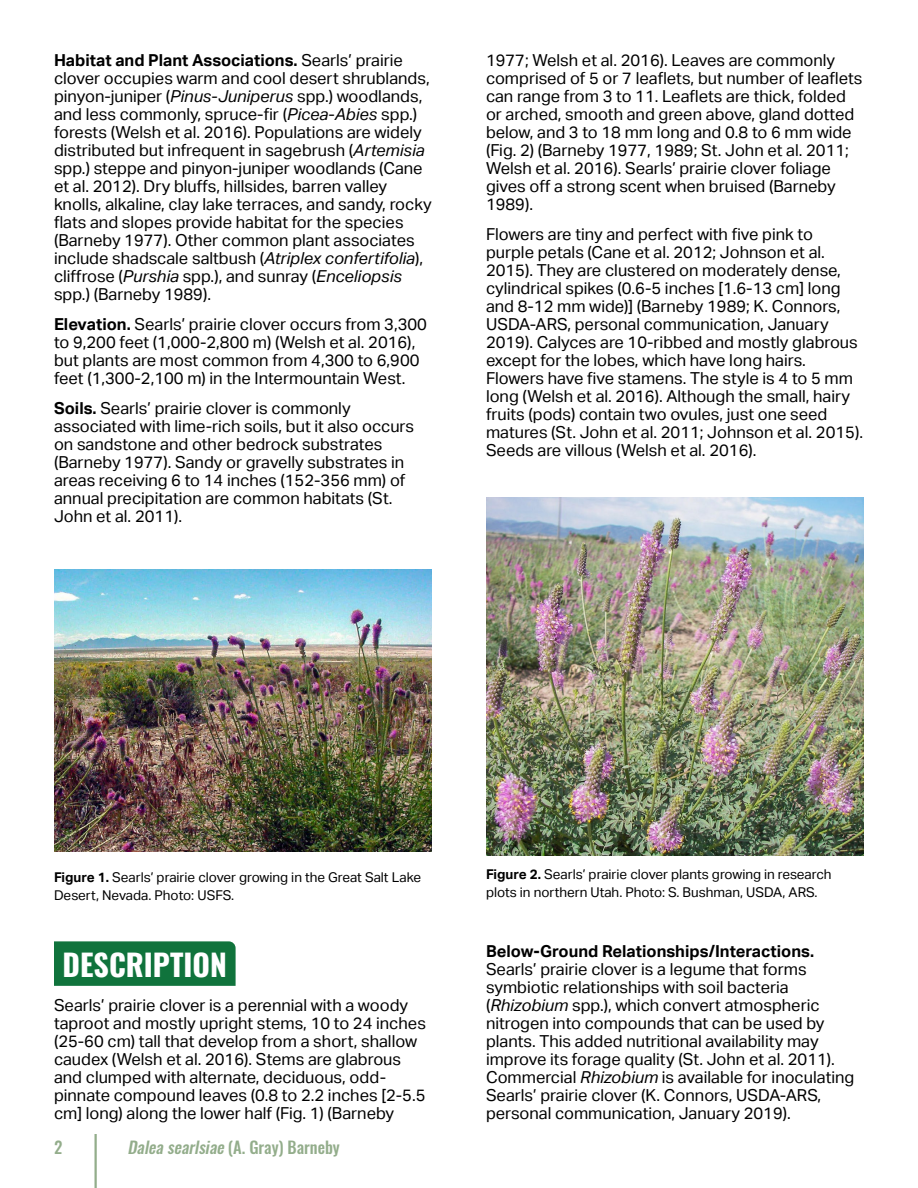
<style>
.page{position:relative;width:918px;height:1188px;background:#fff}
.page>*{position:absolute;margin:0;border:0;box-sizing:border-box;transform-origin:0 0}
.GREEN{font:700 30px "Oswald";color:#fff}
.t1{font:16.5px/18px "Aktiv Grotesk";color:#000}
.t2{font:500 16.5px "Oswald";color:#93ad8b}
.t3{font:13.5px/18px "Aktiv Grotesk";color:#000}
.s1{font-weight:700}
.s2{font-style:italic}
</style>
<div class="page">
<hr style="left:94px;top:1134px;width:3px;height:54px;background:#93ad8b">
<div style="left:54px;top:941px;width:182px;height:45px;background:#10733c"></div>
<img style="left:54px;top:569px;width:378px;height:283px">
<img style="left:486px;top:498px;width:378px;height:358px">
<p class="t1" style="left:54px;top:51px;width:379px"><span class="s1">Habitat and Plant Associations.</span> Searls’ prairie clover occupies warm and cool desert shrublands, pinyon-juniper (<span class="s2">Pinus</span>-<span class="s2">Juniperus</span> spp.) woodlands, and less commonly, spruce-fir (<span class="s2">Picea</span>-<span class="s2">Abies</span> spp.) forests (Welsh et al. 2016). Populations are widely distributed but infrequent in sagebrush (<span class="s2">Artemisia </span>spp.) steppe and pinyon-juniper woodlands (Cane et al. 2012). Dry bluffs, hillsides, barren valley knolls, alkaline, clay lake terraces, and sandy, rocky flats and slopes provide habitat for the species (Barneby 1977). Other common plant associates include shadscale saltbush (<span class="s2">Atriplex confertifolia</span>), cliffrose (<span class="s2">Purshia</span> spp.), and sunray (<span class="s2">Enceliopsis </span>spp.) (Barneby 1989).</p>
<p class="t1" style="left:54px;top:315px;width:375px"><span class="s1">Elevation.</span> Searls’ prairie clover occurs from 3,300 to 9,200 feet (1,000-2,800 m) (Welsh et al. 2016), but plants are most common from 4,300 to 6,900 feet (1,300-2,100 m) in the Intermountain West.</p>
<p class="t1" style="left:54px;top:399px;width:362px"><span class="s1">Soils.</span> Searls’ prairie clover is commonly associated with lime-rich soils, but it also occurs on sandstone and other bedrock substrates (Barneby 1977). Sandy or gravelly substrates in areas receiving 6 to 14 inches (152-356 mm) of annual precipitation are common habitats (St.<br>John et al. 2011).</p>
<p class="t1" style="left:486px;top:51px;width:378px">1977; Welsh et al. 2016). Leaves are commonly comprised of 5 or 7 leaflets, but number of leaflets can range from 3 to 11. Leaflets are thick, folded or arched, smooth and green above, gland dotted below, and 3 to 18 mm long and 0.8 to 6 mm wide (Fig. 2) (Barneby 1977, 1989; St. John et al. 2011; Welsh et al. 2016). Searls’ prairie clover foliage gives off a strong scent when bruised (Barneby 1989).</p>
<p class="t1" style="left:486px;top:225px;width:379px">Flowers are tiny and perfect with five pink to purple petals (Cane et al. 2012; Johnson et al.<br>2015). They are clustered on moderately dense, cylindrical spikes (0.6-5 inches [1.6-13 cm] long and 8-12 mm wide)] (Barneby 1989; K. Connors, USDA-ARS, personal communication, January 2019). Calyces are 10-ribbed and mostly glabrous except for the lobes, which have long hairs.<br>Flowers have five stamens. The style is 4 to 5 mm long (Welsh et al. 2016). Although the small, hairy fruits (pods) contain two ovules, just one seed matures (St. John et al. 2011; Johnson et al. 2015).<br>Seeds are villous (Welsh et al. 2016).</p>
<p class="t3" style="left:54px;top:868px;width:369px"><span class="s1">Figure 1.</span> Searls’ prairie clover growing in the Great Salt Lake<br>Desert, Nevada. Photo: USFS.</p>
<h1 class="GREEN" style="left:63px;top:949px;width:166px">DESCRIPTION</h1>
<p class="t1" style="left:54px;top:997px;width:373px">Searls’ prairie clover is a perennial with a woody taproot and mostly upright stems, 10 to 24 inches (25-60 cm) tall that develop from a short, shallow caudex (Welsh et al. 2016). Stems are glabrous and clumped with alternate, deciduous, odd&shy;pinnate compound leaves (0.8 to 2.2 inches [2-5.5 cm] long) along the lower half (Fig. 1) (Barneby</p>
<p class="t2" style="left:54px;top:1138px;width:10px">2</p>
<p class="t2" style="left:127px;top:1138px;width:214px"><span class="s2">Daleasearlsiae</span>(A. Gray) Barneby</p>
<p class="t3" style="left:486px;top:865px;width:347px"><span class="s1">Figure 2.</span> Searls’ prairie clover plants growing in research plots in northern Utah. Photo: S. Bushman, USDA, ARS.</p>
<p class="t1" style="left:486px;top:942px;width:370px"><span class="s1">Below-Ground Relationships/Interactions.<br></span>Searls’ prairie clover is a legume that forms symbiotic relationships with soil bacteria (<span class="s2">Rhizobium</span> spp.), which convert atmospheric nitrogen into compounds that can be used by plants. This added nutritional availability may improve its forage quality (St. John et al. 2011).<br>Commercial <span class="s2">Rhizobium</span> is available for inoculating Searls’ prairie clover (K. Connors, USDA-ARS, personal communication, January 2019).</p>
</div>
